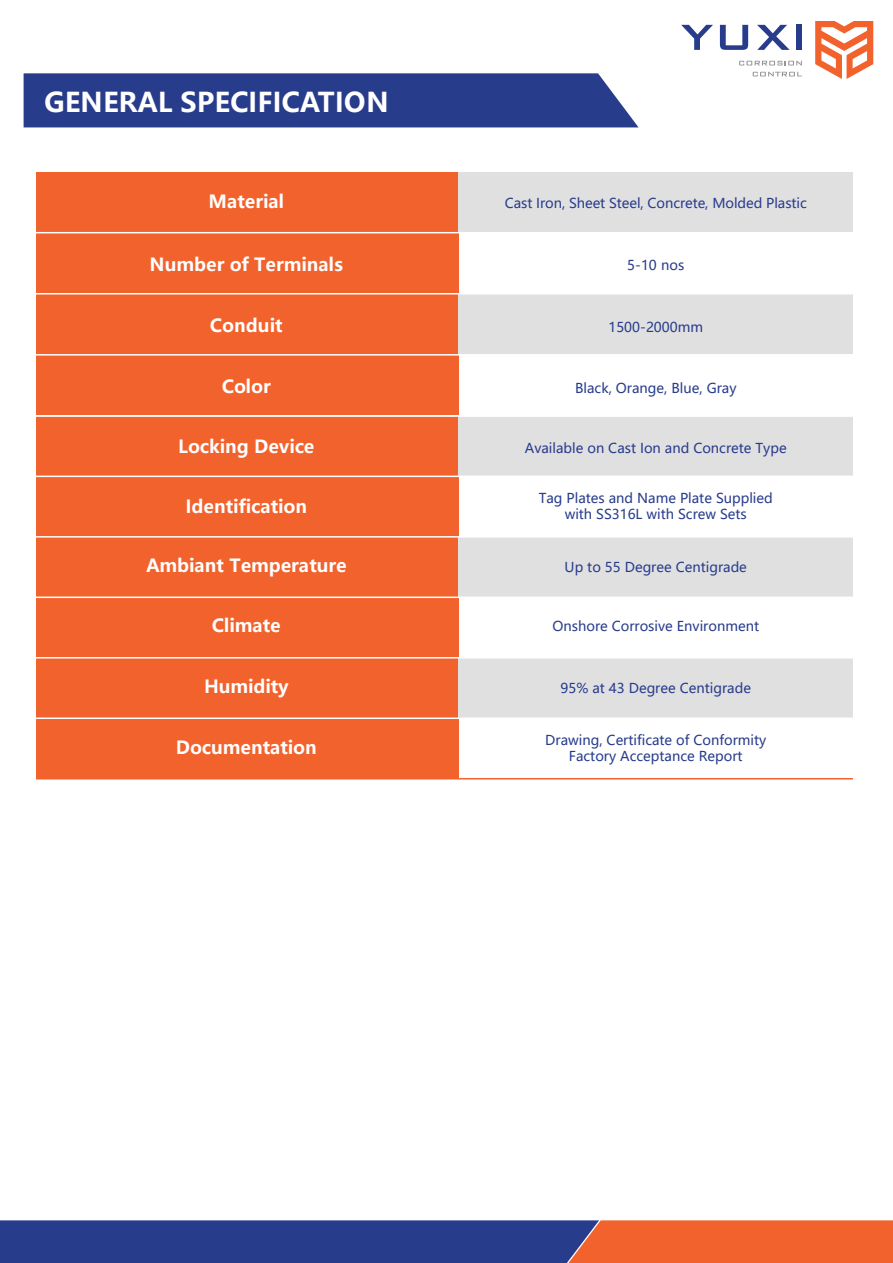
<style>
.page{position:relative;width:893px;height:1263px;background:#fff}
.page>*{position:absolute;margin:0;border:0;box-sizing:border-box;transform-origin:0 0}
.t1{font:700 27px "Microsoft Ya Hei";color:#fff}
.t2{font:700 18px "Microsoft Ya Hei";color:#fff}
.t3{font:13.5px/16.2px "Microsoft Ya Hei";color:#283c8c;text-align:center}
</style>
<div class="page">
<div style="left:24px;top:73px;width:614px;height:54px;background:#283c8c"></div>
<svg style="left:0;top:1220px;width:893px;height:43px;background:#6f4b6c"></svg>
<svg style="left:815px;top:21px;width:58px;height:58px"></svg>
<svg style="left:681px;top:25px;width:32px;height:25px"></svg>
<svg style="left:720px;top:25px;width:28px;height:25px"></svg>
<svg style="left:757px;top:25px;width:33px;height:25px"></svg>
<div style="left:796px;top:25px;width:6px;height:25px;background:#283c8c"></div>
<svg style="left:739px;top:61px;width:63px;height:4px"></svg>
<svg style="left:753px;top:72px;width:49px;height:4px"></svg>
<div style="left:36px;top:172px;width:423px;height:607px;background:#f2622c"></div>
<div style="left:459px;top:172px;width:394px;height:61px;background:#e0e0e1"></div>
<div style="left:459px;top:294px;width:394px;height:61px;background:#e0e0e1"></div>
<div style="left:459px;top:416px;width:394px;height:61px;background:#e0e0e1"></div>
<div style="left:459px;top:537px;width:394px;height:61px;background:#e0e0e1"></div>
<div style="left:459px;top:658px;width:394px;height:61px;background:#e0e0e1"></div>
<hr style="left:36px;top:232px;width:817px;height:1px;background:#fff">
<hr style="left:36px;top:293px;width:817px;height:1px;background:#fff">
<hr style="left:36px;top:354px;width:817px;height:2px;background:#fff">
<hr style="left:36px;top:415px;width:837px;height:2px;background:#fff">
<hr style="left:36px;top:476px;width:837px;height:1px;background:#fff">
<hr style="left:36px;top:536px;width:837px;height:2px;background:#fff">
<hr style="left:36px;top:596px;width:837px;height:2px;background:#fff">
<hr style="left:36px;top:657px;width:837px;height:1px;background:#fff">
<hr style="left:36px;top:717px;width:837px;height:2px;background:#fff">
<hr style="left:36px;top:778px;width:817px;height:1px;background:#f2622c">
<h1 class="t1" style="left:44px;top:83px;width:346px">GENERAL SPECIFICATION</h1>
<h2 class="t2" style="left:209px;top:189px;width:77px">Material</h2>
<p class="t3" style="left:505px;top:195px;width:303px">Cast Iron, Sheet Steel, Concrete, Molded Plastic</p>
<h2 class="t2" style="left:150px;top:252px;width:195px">Number of Terminals</h2>
<p class="t3" style="left:627px;top:257px;width:59px">5-10 nos</p>
<h2 class="t2" style="left:210px;top:313px;width:74px">Conduit</h2>
<p class="t3" style="left:608px;top:319px;width:96px">1500-2000mm</p>
<h2 class="t2" style="left:222px;top:374px;width:50px">Color</h2>
<p class="t3" style="left:575px;top:379px;width:163px">Black, Orange, Blue, Gray</p>
<h2 class="t2" style="left:178px;top:434px;width:138px">Locking Device</h2>
<h2 class="t2" style="left:186px;top:494px;width:123px">Identification</h2>
<p class="t3" style="left:525px;top:440px;width:263px">Available on Cast Ion and Concrete Type</p>
<p class="t3" style="left:539px;top:490px;width:236px">Tag Plates and Name Plate Supplied with SS316L with Screw Sets</p>
<h2 class="t2" style="left:146px;top:553px;width:202px">Ambiant Temperature</h2>
<p class="t3" style="left:565px;top:559px;width:184px">Up to 55 Degree Centigrade</p>
<h2 class="t2" style="left:212px;top:613px;width:70px">Climate</h2>
<p class="t3" style="left:553px;top:618px;width:208px">Onshore Corrosive Environment</p>
<h2 class="t2" style="left:204px;top:674px;width:86px">Humidity</h2>
<h2 class="t2" style="left:176px;top:735px;width:142px">Documentation</h2>
<p class="t3" style="left:561px;top:680px;width:192px">95% at 43 Degree Centigrade</p>
<p class="t3" style="left:545px;top:731px;width:223px">Drawing, Certificate of Conformity<br>Factory Acceptance Report</p>
</div>
